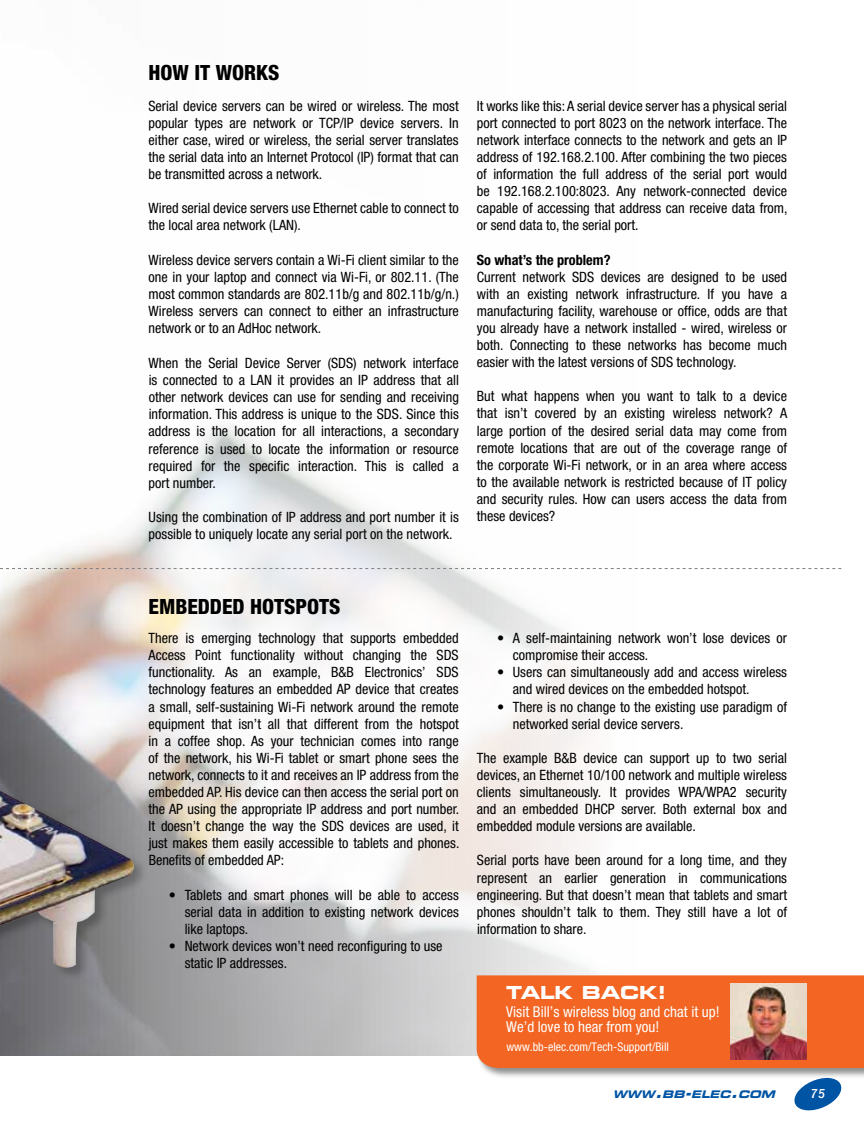
<style>
.page{position:relative;width:864px;height:1134px;background:#fff}
.page>*{position:absolute;margin:0;border:0;box-sizing:border-box;transform-origin:0 0}
.t1{font:800 condensed 21px "Helvetica Neue LT Std";color:#000}
.t2{font:18px "Eurostile LT Std Bold Ex 2";letter-spacing:-.01em;color:#fff}
.t3{font:condensed 15px/15px "Helvetica Neue LT Std";color:#fff}
.t4{font:condensed 14.25px/17.1px "Helvetica Neue LT Std";color:#000;text-align:justify}
.t5{font:700 condensed 14.25px "Helvetica Neue LT Std";color:#000}
.t6{font:italic 500 condensed 13.5px "ITC Franklin Gothic Std";color:#fff}
.t7{font:condensed 12px "Helvetica Neue LT Std";color:#fff}
.t8{font:italic 10.5px "Eurostile LT Std Bold Ex 2";color:#0054a4}
.s1{font-size:15px}
</style>
<div class="page">
<img style="left:0;top:426px;width:842px;height:629px">
<svg style="left:0;top:568px;width:841px;height:1px"></svg>
<div style="left:476px;top:975px;width:388px;height:104px;background:#000;opacity:.45"></div>
<div style="left:477px;top:975px;width:387px;height:93px;background:#f26522"></div>
<img style="left:730px;top:983px;width:76px;height:76px">
<svg style="left:786px;top:1077px;width:64px;height:34px"></svg>
<div style="left:0;top:746px;width:148px;height:342px;background:#000;opacity:.25"></div>
<img style="left:0;top:790px;width:135px;height:178px">
<h1 class="t1" style="left:148px;top:60px;width:131px">HOW IT WORKS</h1>
<p class="t4" style="left:148px;top:97px;width:312px">Serial device servers can be wired or wireless. The most popular types are network or TCP/IP device servers. In either case, wired or wireless, the serial server translates the serial data into an Internet Protocol (IP) format that can be transmitted across a network.</p>
<p class="t4" style="left:149px;top:200px;width:312px">Wired serial device servers use Ethernet cable to connect to the local area network (LAN).</p>
<p class="t4" style="left:149px;top:251px;width:312px">Wireless device servers contain a Wi-Fi client similar to the one in your laptop and connect via Wi-Fi, or 802.11. (The most common standards are 802.11b/g and 802.11b/g/n.)<br>Wireless servers can connect to either an infrastructure network or to an AdHoc network.</p>
<p class="t4" style="left:149px;top:354px;width:312px">When the Serial Device Server (SDS) network interface is connected to a LAN it provides an IP address that all other network devices can use for sending and receiving information. This address is unique to the SDS. Since this address is the location for all interactions, a secondary reference is used to locate the information or resource required for the specific interaction. This is called a port number.</p>
<p class="t4" style="left:149px;top:508px;width:312px">Using the combination of IP address and port number it is possible to uniquely locate any serial port on the network.</p>
<p class="t4" style="left:477px;top:97px;width:312px">It works like this: A serial device server has a physical serial port connected to port 8023 on the network interface. The network interface connects to the network and gets an IP address of 192.168.2.100. After combining the two pieces of information the full address of the serial port would be 192.168.2.100:8023. Any network-connected device capable of accessing that address can receive data from, or send data to, the serial port.</p>
<p class="t5" style="left:477px;top:251px;width:135px">So what’s the problem?</p>
<p class="t4" style="left:477px;top:268px;width:312px">Current network SDS devices are designed to be used with an existing network infrastructure. If you have a manufacturing facility, warehouse or office, odds are that you already have a network installed - wired, wireless or both. Connecting to these networks has become much easier with the latest versions of SDS technology.</p>
<p class="t4" style="left:477px;top:388px;width:312px">But what happens when you want to talk to a device that isn’t covered by an existing wireless network? A large portion of the desired serial data may come from remote locations that are out of the coverage range of the corporate Wi-Fi network, or in an area where access to the available network is restricted because of IT policy and security rules. How can users access the data from these devices?</p>
<h1 class="t1" style="left:148px;top:594px;width:192px">EMBEDDED HOTSPOTS</h1>
<p class="t4" style="left:148px;top:629px;width:312px">There is emerging technology that supports embedded Access Point functionality without changing the SDS functionality. As an example, B&amp;B Electronics’ SDS technology features an embedded AP device that creates a small, self-sustaining Wi-Fi network around the remote equipment that isn’t all that different from the hotspot in a coffee shop. As your technician comes into range of the network, his Wi-Fi tablet or smart phone sees the network, connects to it and receives an IP address from the embedded AP. His device can then access the serial port on the AP using the appropriate IP address and port number.<br>It doesn’t change the way the SDS devices are used, it just makes them easily accessible to tablets and phones.<br>Benefits of embedded AP:</p>
<p class="t4" style="left:185px;top:886px;width:276px;text-indent:-16px">• Tablets and smart phones will be able to access serial data in addition to existing network devices like laptops.</p>
<p class="t4" style="left:185px;top:937px;width:259px;text-indent:-16px">• Network devices won’t need reconfiguring to use static IP addresses.</p>
<p class="t4" style="left:513px;top:629px;width:276px;text-indent:-16px">• A self-maintaining network won’t lose devices or compromise their access.</p>
<p class="t4" style="left:513px;top:664px;width:276px;text-indent:-16px">• Users can simultaneously add and access wireless and wired devices on the embedded hotspot.</p>
<p class="t4" style="left:513px;top:698px;width:276px;text-indent:-16px">• There is no change to the existing use paradigm of networked serial device servers.</p>
<p class="t4" style="left:477px;top:749px;width:312px">The example B&amp;B device can support up to two serial devices, an Ethernet 10/100 network and multiple wireless clients simultaneously. It provides WPA/WPA2 security and an embedded DHCP server. Both external box and embedded module versions are available.</p>
<p class="t4" style="left:477px;top:852px;width:312px">Serial ports have been around for a long time, and they represent an earlier generation in communications engineering. But that doesn’t mean that tablets and smart phones shouldn’t talk to them. They still have a lot of information to share.</p>
<p class="t2" style="left:506px;top:980px;width:162px">TALK BAC K!</p>
<p class="t3" style="left:506px;top:1004px;width:215px">Visit Bill’s wireless blog and chat it up!<br>We’d love to hear from you!</p>
<p class="t7" style="left:507px;top:1040px;width:164px">www.bb-elec.com/Tech-Support/Bill</p>
<p class="t8" style="left:613px;top:1086px;width:16px">WWW</p>
<p class="t8" style="left:655px;top:1086px;width:47px"><span class="s1">.</span>BB<span class="s1">-</span>ELE</p>
<p class="t8" style="left:720px;top:1086px;width:61px">C<span class="s1">.</span>COM</p>
<p class="t6" style="left:810px;top:1086px;width:16px">75</p>
</div>
